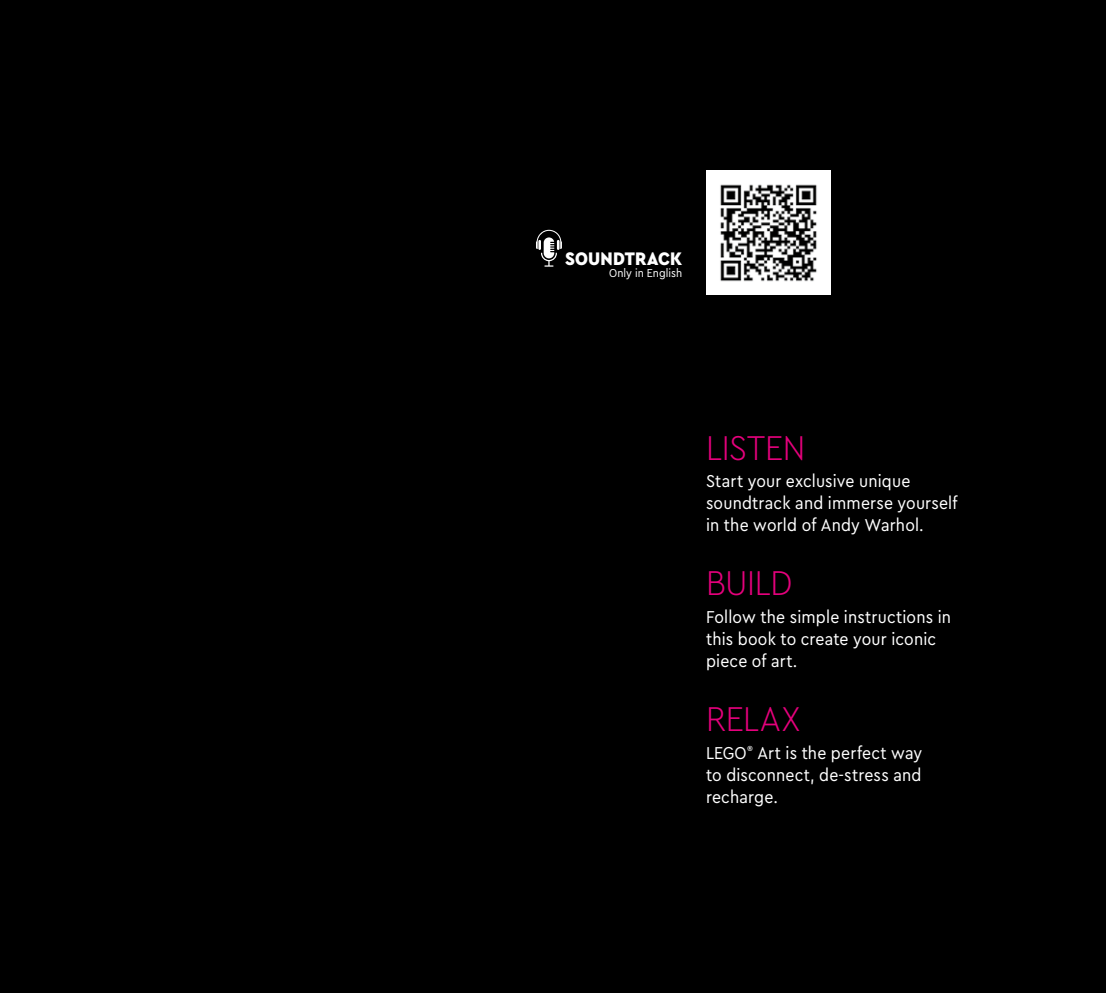
<style>
.page{position:relative;width:1106px;height:993px;background:#fff}
.page>*{position:absolute;margin:0;border:0;box-sizing:border-box;transform-origin:0 0}
.t1{font:300 36px "Cera Compact Pro";letter-spacing:-.005em;color:#e5007c}
.t2{font:900 19px "Cera Compact Pro";letter-spacing:.005em;color:#fff}
.t3{font:18px/22px "Cera Compact Pro";letter-spacing:.01em;color:#fff}
.t4{font:12px "Cera Compact Pro";color:#fff}
</style>
<div class="page">
<div style="left:0;top:0;width:1106px;height:992px;background:#000"></div>
<div style="left:706px;top:170px;width:124px;height:125px;background:#fff"></div>
<img style="left:720px;top:184px;width:97px;height:98px">
<svg style="left:536px;top:230px;width:26px;height:36px"></svg>
<p class="t2" style="left:565px;top:248px;width:119px">SOUNDTRACK</p>
<p class="t4" style="left:609px;top:268px;width:74px">Only in English</p>
<h1 class="t1" style="left:706px;top:426px;width:101px">LISTEN</h1>
<p class="t3" style="left:706px;top:471px;width:253px">Start your exclusive unique soundtrack and immerse yourself in the world of Andy Warhol.</p>
<h1 class="t1" style="left:706px;top:561px;width:88px">BUILD</h1>
<p class="t3" style="left:706px;top:606px;width:246px">Follow the simple instructions in this book to create your iconic piece of art.</p>
<h1 class="t1" style="left:706px;top:697px;width:96px">RELAX</h1>
<p class="t3" style="left:706px;top:742px;width:218px;text-align:justify">LEGO<sup>®</sup> Art is the perfect way to disconnect, de-stress and recharge.</p>
</div>
